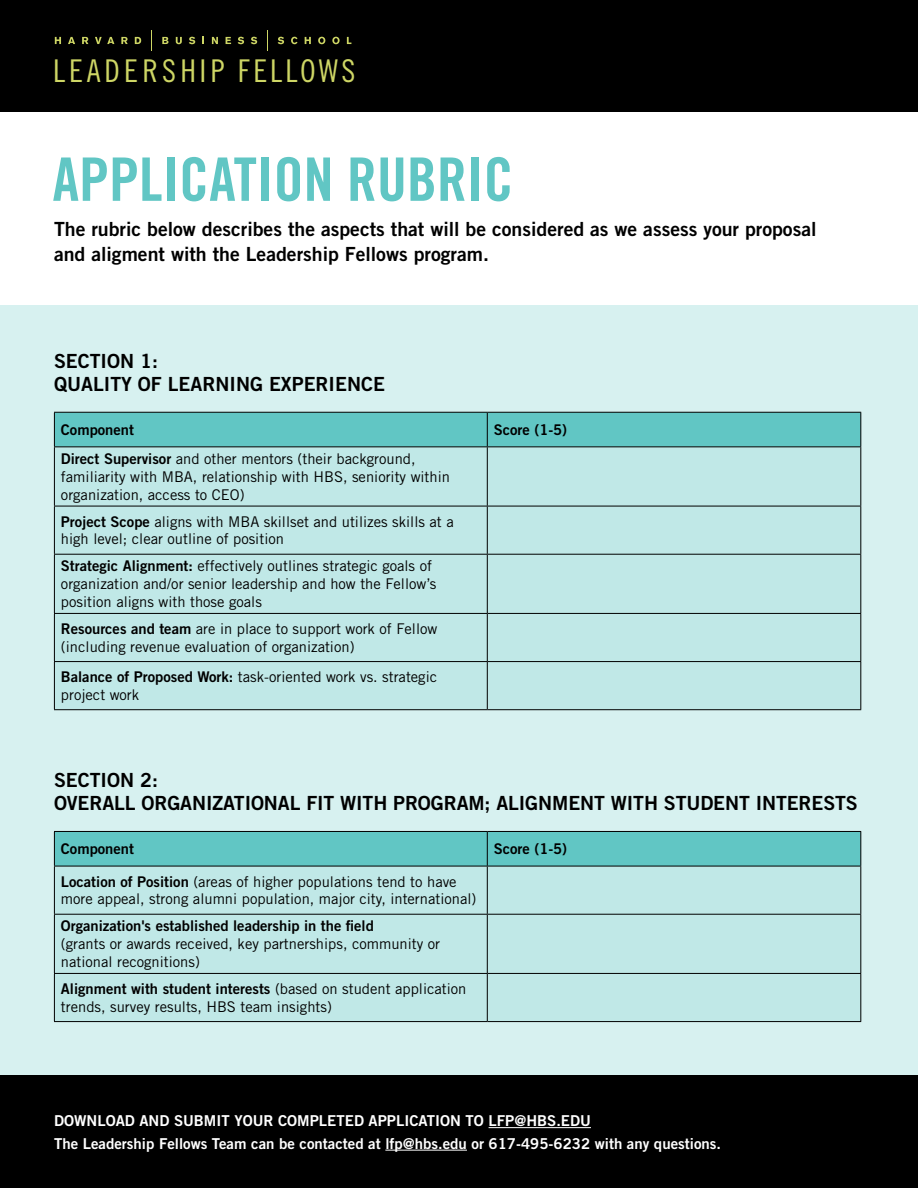
<style>
.page{position:relative;width:918px;height:1188px;background:#fff}
.page>*{position:absolute;margin:0;border:0;box-sizing:border-box;transform-origin:0 0}
.t1{font:60px "Trade Gothic LT Std Bd Cn 20";color:#61c6c4}
.t2{font:31.35px "Trade Gothic LT Std Cn 18";letter-spacing:.12em;color:#ced665}
.t3{font:19.5px/23.4px "Trade Gothic LT Std Bd 2";color:#000}
.t4{font:15px/22.5px "Trade Gothic LT Std Bd 2";color:#fff}
.t5{font:14.7px/17.7px "Trade Gothic LT Std";color:#000}
.t6{font:14.7px "Trade Gothic LT Std Bd 2";color:#000}
.s1{font-family:"Trade Gothic LT Std Bd 2"}
.s2{font-family:"Trade Gothic LT Std"}
</style>
<div class="page">
<div style="left:0;top:305px;width:918px;height:817px;background:#d7f1f0"></div>
<div style="left:0;top:0;width:918px;height:111px;background:#000"></div>
<div style="left:0;top:1076px;width:918px;height:112px;background:#000"></div>
<div style="left:55px;top:413px;width:805px;height:33px;background:#61c6c4"></div>
<div style="left:55px;top:447px;width:805px;height:262px;background:#c0e8e7"></div>
<hr style="left:54px;top:412px;width:433px;height:1px;background:#000">
<hr style="left:54px;top:413px;width:1px;height:33px;background:#000">
<hr style="left:487px;top:412px;width:374px;height:1px;background:#000">
<hr style="left:487px;top:413px;width:1px;height:33px;background:#000">
<hr style="left:860px;top:413px;width:1px;height:33px;background:#000">
<hr style="left:54px;top:446px;width:433px;height:1px;background:#000">
<hr style="left:54px;top:447px;width:1px;height:59px;background:#000">
<hr style="left:487px;top:446px;width:374px;height:1px;background:#000">
<hr style="left:487px;top:447px;width:1px;height:59px;background:#000">
<hr style="left:860px;top:447px;width:1px;height:59px;background:#000">
<hr style="left:54px;top:506px;width:433px;height:1px;background:#000">
<hr style="left:54px;top:506px;width:1px;height:48px;background:#000">
<hr style="left:487px;top:506px;width:374px;height:1px;background:#000">
<hr style="left:487px;top:506px;width:1px;height:48px;background:#000">
<hr style="left:860px;top:506px;width:1px;height:48px;background:#000">
<hr style="left:54px;top:554px;width:433px;height:1px;background:#000">
<hr style="left:54px;top:555px;width:1px;height:58px;background:#000">
<hr style="left:487px;top:554px;width:374px;height:1px;background:#000">
<hr style="left:487px;top:555px;width:1px;height:58px;background:#000">
<hr style="left:860px;top:555px;width:1px;height:58px;background:#000">
<hr style="left:54px;top:613px;width:433px;height:1px;background:#000">
<hr style="left:54px;top:614px;width:1px;height:47px;background:#000">
<hr style="left:487px;top:613px;width:374px;height:1px;background:#000">
<hr style="left:487px;top:614px;width:1px;height:47px;background:#000">
<hr style="left:860px;top:614px;width:1px;height:47px;background:#000">
<hr style="left:54px;top:661px;width:433px;height:1px;background:#000">
<hr style="left:54px;top:662px;width:1px;height:47px;background:#000">
<hr style="left:487px;top:661px;width:374px;height:1px;background:#000">
<hr style="left:487px;top:662px;width:1px;height:47px;background:#000">
<hr style="left:860px;top:662px;width:1px;height:47px;background:#000">
<hr style="left:54px;top:709px;width:433px;height:1px;background:#000">
<hr style="left:487px;top:709px;width:374px;height:1px;background:#000">
<div style="left:55px;top:832px;width:805px;height:34px;background:#61c6c4"></div>
<div style="left:55px;top:867px;width:805px;height:154px;background:#c0e8e7"></div>
<hr style="left:54px;top:831px;width:433px;height:1px;background:#000">
<hr style="left:54px;top:832px;width:1px;height:34px;background:#000">
<hr style="left:487px;top:831px;width:374px;height:1px;background:#000">
<hr style="left:487px;top:832px;width:1px;height:34px;background:#000">
<hr style="left:860px;top:832px;width:1px;height:34px;background:#000">
<hr style="left:54px;top:866px;width:433px;height:1px;background:#000">
<hr style="left:54px;top:866px;width:1px;height:48px;background:#000">
<hr style="left:487px;top:866px;width:374px;height:1px;background:#000">
<hr style="left:487px;top:866px;width:1px;height:48px;background:#000">
<hr style="left:860px;top:866px;width:1px;height:48px;background:#000">
<hr style="left:54px;top:914px;width:433px;height:1px;background:#000">
<hr style="left:54px;top:915px;width:1px;height:58px;background:#000">
<hr style="left:487px;top:914px;width:374px;height:1px;background:#000">
<hr style="left:487px;top:915px;width:1px;height:58px;background:#000">
<hr style="left:860px;top:915px;width:1px;height:58px;background:#000">
<hr style="left:54px;top:973px;width:433px;height:1px;background:#000">
<hr style="left:54px;top:974px;width:1px;height:47px;background:#000">
<hr style="left:487px;top:973px;width:374px;height:1px;background:#000">
<hr style="left:487px;top:974px;width:1px;height:47px;background:#000">
<hr style="left:860px;top:974px;width:1px;height:47px;background:#000">
<hr style="left:54px;top:1021px;width:433px;height:1px;background:#000">
<hr style="left:487px;top:1021px;width:374px;height:1px;background:#000">
<svg style="left:55px;top:37px;width:6px;height:7px"></svg>
<svg style="left:68px;top:37px;width:7px;height:7px"></svg>
<svg style="left:82px;top:37px;width:6px;height:7px"></svg>
<svg style="left:95px;top:37px;width:19px;height:7px"></svg>
<svg style="left:121px;top:37px;width:7px;height:7px"></svg>
<svg style="left:135px;top:37px;width:6px;height:7px"></svg>
<svg style="left:162px;top:37px;width:6px;height:7px"></svg>
<svg style="left:176px;top:37px;width:6px;height:7px"></svg>
<svg style="left:189px;top:37px;width:6px;height:7px"></svg>
<svg style="left:212px;top:37px;width:6px;height:7px"></svg>
<svg style="left:226px;top:37px;width:5px;height:7px"></svg>
<svg style="left:238px;top:37px;width:6px;height:7px"></svg>
<svg style="left:251px;top:37px;width:6px;height:7px"></svg>
<svg style="left:278px;top:37px;width:6px;height:7px"></svg>
<svg style="left:291px;top:37px;width:7px;height:7px"></svg>
<svg style="left:305px;top:37px;width:6px;height:7px"></svg>
<svg style="left:318px;top:37px;width:7px;height:7px"></svg>
<svg style="left:332px;top:37px;width:8px;height:7px"></svg>
<svg style="left:347px;top:37px;width:4px;height:7px"></svg>
<svg style="left:267px;top:30px;width:1px;height:20px"></svg>
<svg style="left:151px;top:30px;width:1px;height:20px"></svg>
<hr style="left:489px;top:1127px;width:102px;height:1px;background:#fff">
<hr style="left:385px;top:1150px;width:82px;height:1px;background:#fff">
<h2 class="t2" style="left:53px;top:52px;width:304px">LEADERSHIP FELLOWS</h2>
<h1 class="t1" style="left:52px;top:143px;width:463px">APPLICATION RUBRIC</h1>
<h3 class="t3" style="left:54px;top:216px;width:764px;line-height:24.8px">The rubric below describes the aspects that will be considered as we assess your proposal and aligment with the Leadership Fellows program.</h3>
<h3 class="t3" style="left:54px;top:349px;width:332px">SECTION 1:<br>QUALITY OF LEARNING EXPERIENCE</h3>
<p class="t6" style="left:61px;top:421px;width:75px">Component</p>
<p class="t6" style="left:494px;top:421px;width:75px">Score (1-5)</p>
<p class="t5" style="left:61px;top:450px;width:391px"><span class="s1">Direct Supervisor</span> and other mentors (their background, familiarity with MBA, relationship with HBS, seniority within organization, access to CEO)</p>
<p class="t5" style="left:61px;top:513px;width:394px;line-height:17.2px"><span class="s1">Project Scope</span> aligns with MBA skillset and utilizes skills at a high level; clear outline of position</p>
<p class="t5" style="left:61px;top:557px;width:377px"><span class="s1">Strategic Alignment:</span> effectively outlines strategic goals of organization and/or senior leadership and how the Fellow’s position aligns with those goals</p>
<p class="t5" style="left:61px;top:620px;width:378px"><span class="s1">Resources and team</span> are in place to support work of Fellow (including revenue evaluation of organization)</p>
<p class="t5" style="left:61px;top:668px;width:378px"><span class="s1">Balance of Proposed Work:</span> task-oriented work vs. strategic project work</p>
<h3 class="t3" style="left:54px;top:768px;width:805px">SECTION 2:<br>OVERALL ORGANIZATIONAL FIT WITH PROGRAM; ALIGNMENT WITH STUDENT INTERESTS</h3>
<p class="t6" style="left:61px;top:840px;width:75px">Component</p>
<p class="t6" style="left:494px;top:840px;width:75px">Score (1-5)</p>
<p class="t5" style="left:61px;top:872px;width:417px"><span class="s1">Location of Position</span> (areas of higher populations tend to have more appeal, strong alumni population, major city, international)</p>
<p class="t6" style="left:61px;top:917px;width:314px">Organization's established leadership in the field</p>
<p class="t5" style="left:61px;top:935px;width:381px">(grants or awards received, key partnerships, community or national recognitions)</p>
<p class="t6" style="left:61px;top:980px;width:407px">Alignment with student interests <span class="s2">(based on student application</span></p>
<p class="t5" style="left:61px;top:997px;width:272px">trends, survey results, HBS team insights)</p>
<p class="t4" style="left:54px;top:1109px;width:669px">DOWNLOAD AND SUBMIT YOUR COMPLETED APPLICATION TO LFP@HBS.EDU<br>The Leadership Fellows Team can be contacted at lfp@hbs.edu or 617-495-6232 with any questions.</p>
</div>
